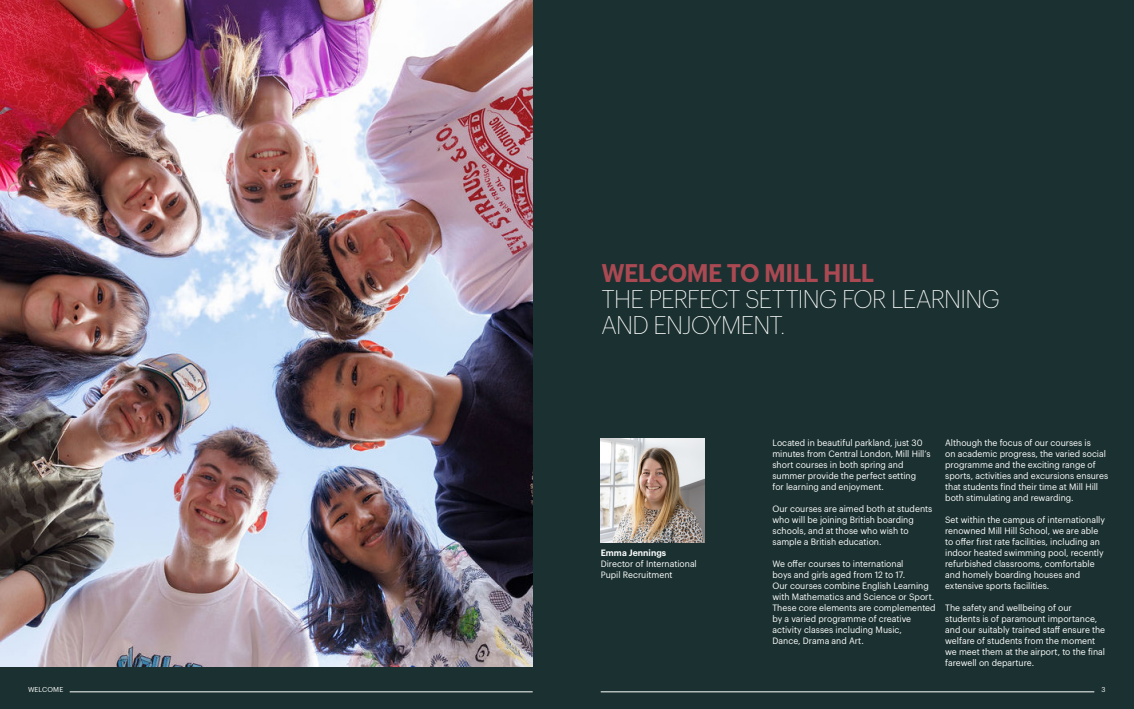
<style>
.page{position:relative;width:1134px;height:709px;background:#1b3030}
.page>*{position:absolute;margin:0;border:0;box-sizing:border-box;transform-origin:0 0}
.t1{font:200 25px/26px "Graphik";letter-spacing:-.035em;color:#fff;scale:.96 1}
.BODY_TEXT{font:9px/11px "Graphik";color:#fff;scale:.96 1}
.BODY_TEXT-2{font:600 9px "Graphik";letter-spacing:.005em;color:#fff;scale:.96 1}
.BODY_TEXT-3{font:7px "Graphik";letter-spacing:.015em;color:#fff}
.BODY_TEXT-4{font:7px "Graphik";letter-spacing:.015em;color:#fff;scale:.96 1}
.s1{font-weight:600;color:#ab4953}
</style>
<div class="page">
<hr style="left:601px;top:691px;width:493px;height:1px;background:#fff">
<hr style="left:70px;top:691px;width:463px;height:1px;background:#fff">
<img style="left:601px;top:439px;width:104px;height:104px">
<img style="left:0;top:0;width:533px;height:666px">
<p class="BODY_TEXT-3" style="left:28px;top:684px;width:37px">WELCOME</p>
<p class="t1" style="left:601px;top:258px;width:417px"><span class="s1">WELCOME TO MILL HILL<br></span>THE PERFECT SETTING FOR LEARNING<br>AND ENJOYMENT.</p>
<p class="BODY_TEXT-2" style="left:601px;top:546px;width:70px">Emma Jennings</p>
<p class="BODY_TEXT" style="left:601px;top:557px;width:102px">Director of International<br>Pupil Recruitment</p>
<p class="BODY_TEXT" style="left:772px;top:436px;width:166px">Located in beautiful parkland, just 30 minutes from Central London, Mill Hill’s short courses in both spring and summer provide the perfect setting<br>for learning and enjoyment.</p>
<p class="BODY_TEXT" style="left:772px;top:502px;width:168px">Our courses are aimed both at students who will be joining British boarding schools, and at those who wish to sample a British education.</p>
<p class="BODY_TEXT" style="left:772px;top:557px;width:172px">We offer courses to international<br>boys and girls aged from 12 to 17.<br>Our courses combine English Learning with Mathematics and Science or Sport.<br>These core elements are complemented by a varied programme of creative activity classes including Music,<br>Dance, Drama and Art.</p>
<p class="BODY_TEXT" style="left:945px;top:436px;width:171px">Although the focus of our courses is<br>on academic progress, the varied social programme and the exciting range of sports, activities and excursions ensures that students find their time at Mill Hill both stimulating and rewarding.</p>
<p class="BODY_TEXT" style="left:945px;top:513px;width:168px">Set within the campus of internationally renowned Mill Hill School, we are able to offer first rate facilities, including an indoor heated swimming pool, recently refurbished classrooms, comfortable and homely boarding houses and extensive sports facilities.</p>
<p class="BODY_TEXT" style="left:945px;top:601px;width:168px">The safety and wellbeing of our students is of paramount importance, and our suitably trained staff ensure the welfare of students from the moment we meet them at the airport, to the final farewell on departure.</p>
<p class="BODY_TEXT-4" style="left:1101px;top:684px;width:6px">3</p>
</div>
